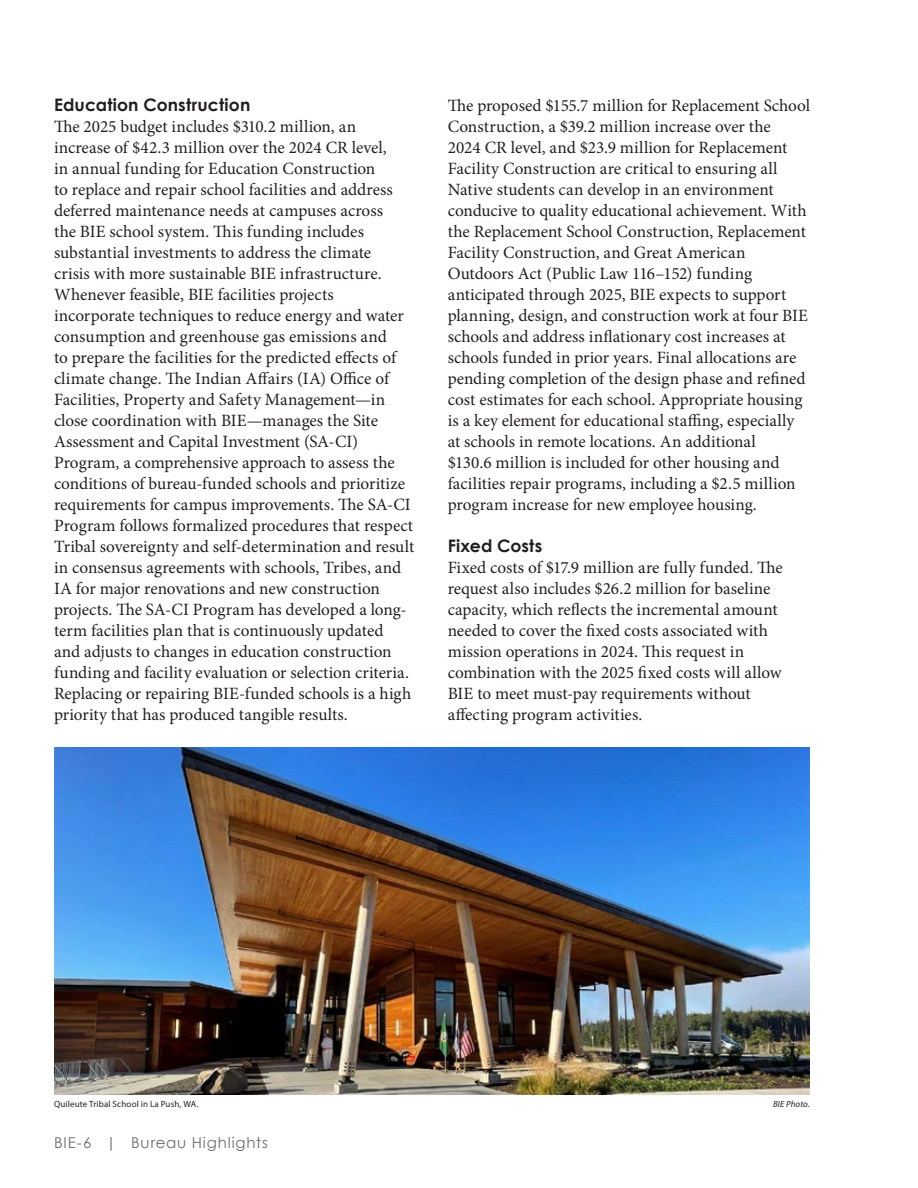
<style>
.page{position:relative;width:918px;height:1188px;background:#fff}
.page>*{position:absolute;margin:0;border:0;box-sizing:border-box;transform-origin:0 0}
.t1{font:17.25px/21px "Minion Pro";color:#231f20}
.t2{font:700 17.25px "Century Gothic";letter-spacing:.01em;color:#231f20}
.t3{font:15px "Century Gothic";letter-spacing:.055em;color:#6c6d70}
.t4{font:9px "Myriad Pro";letter-spacing:.015em;color:#231f20}
.t5{font:italic 9px "Myriad Pro";letter-spacing:.015em;color:#231f20}
</style>
<div class="page">
<img style="left:54px;top:748px;width:756px;height:346px">
<h2 class="t2" style="left:54px;top:92px;width:198px">Education Construction</h2>
<p class="t1" style="left:54px;top:116px;width:362px">The 2025 budget includes $310.2 million, an increase of $42.3 million over the 2024 CR level,<br>in annual funding for Education Construction<br>to replace and repair school facilities and address deferred maintenance needs at campuses across<br>the BIE school system. This funding includes substantial investments to address the climate<br>crisis with more sustainable BIE infrastructure.<br>Whenever feasible, BIE facilities projects incorporate techniques to reduce energy and water consumption and greenhouse gas emissions and<br>to prepare the facilities for the predicted effects of climate change. The Indian Affairs (IA) Office of Facilities, Property and Safety Management—in close coordination with BIE—manages the Site Assessment and Capital Investment (SA-CI)<br>Program, a comprehensive approach to assess the conditions of bureau-funded schools and prioritize requirements for campus improvements. The SA-CI Program follows formalized procedures that respect Tribal sovereignty and self-determination and result in consensus agreements with schools, Tribes, and IA for major renovations and new construction projects. The SA-CI Program has developed a long&shy;term facilities plan that is continuously updated<br>and adjusts to changes in education construction funding and facility evaluation or selection criteria.<br>Replacing or repairing BIE-funded schools is a high priority that has produced tangible results.</p>
<p class="t1" style="left:448px;top:95px;width:364px">The proposed $155.7 million for Replacement School Construction, a $39.2 million increase over the<br>2024 CR level, and $23.9 million for Replacement Facility Construction are critical to ensuring all Native students can develop in an environment conducive to quality educational achievement. With the Replacement School Construction, Replacement Facility Construction, and Great American Outdoors Act (Public Law 116–152) funding anticipated through 2025, BIE expects to support planning, design, and construction work at four BIE schools and address inflationary cost increases at schools funded in prior years. Final allocations are pending completion of the design phase and refined cost estimates for each school. Appropriate housing is a key element for educational staffing, especially at schools in remote locations. An additional<br>$130.6 million is included for other housing and facilities repair programs, including a $2.5 million program increase for new employee housing.</p>
<h2 class="t2" style="left:448px;top:532px;width:96px">Fixed Costs</h2>
<p class="t1" style="left:448px;top:557px;width:337px">Fixed costs of $17.9 million are fully funded. The request also includes $26.2 million for baseline capacity, which reflects the incremental amount needed to cover the fixed costs associated with mission operations in 2024. This request in combination with the 2025 fixed costs will allow BIE to meet must-pay requirements without affecting program activities.</p>
<p class="t4" style="left:54px;top:1098px;width:146px">Quileute Tribal School in La Push, WA.</p>
<p class="t5" style="left:773px;top:1098px;width:38px">BIE Photo.</p>
<p class="t3" style="left:54px;top:1132px;width:215px">BIE-6 | Bureau Highlights</p>
</div>
